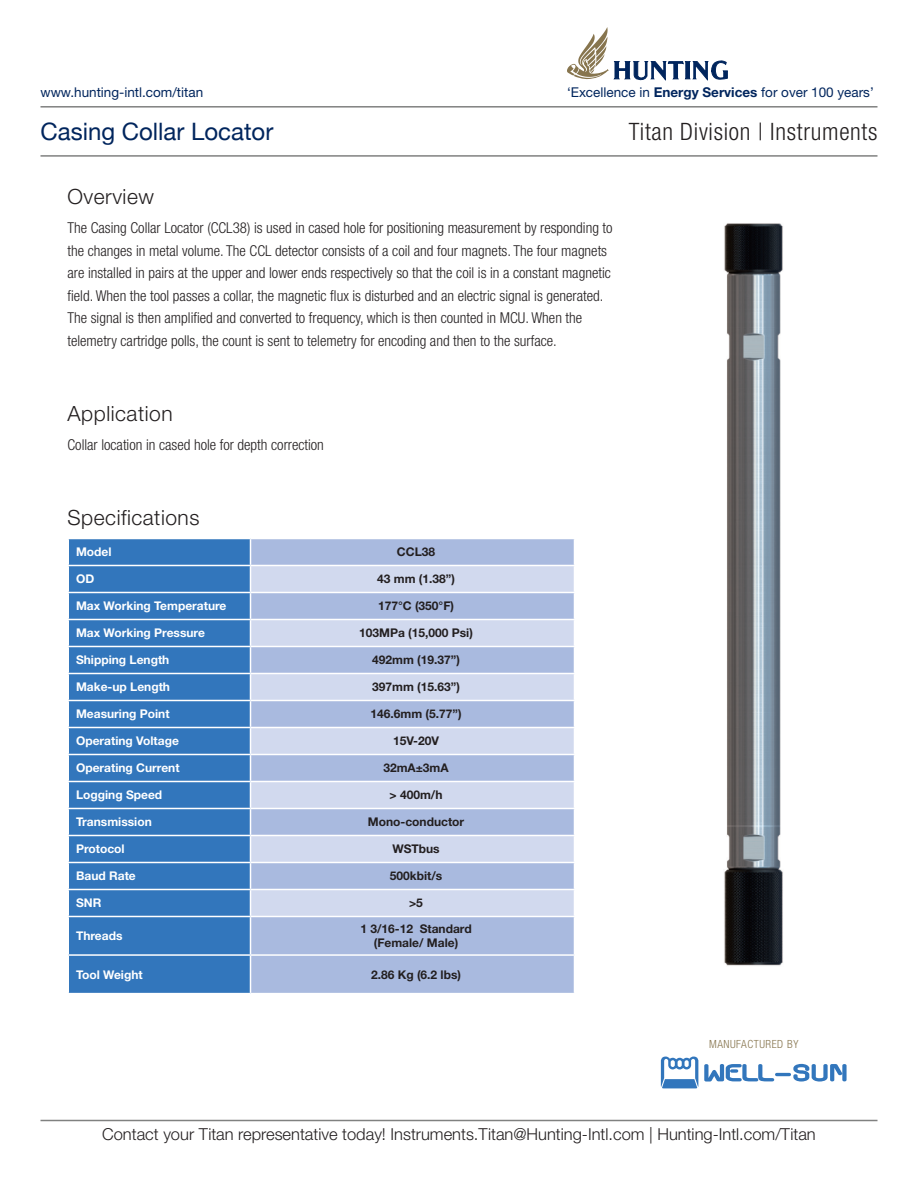
<style>
.page{position:relative;width:918px;height:1188px;background:#fff}
.page>*{position:absolute;margin:0;border:0;box-sizing:border-box;transform-origin:0 0}
.Division{font:300 condensed 24px "Helvetica Neue LT Std";letter-spacing:.03em;color:#231f20}
.t1{font:24px "Helvetica Neue";color:#00255d}
.Subhead{font:300 21px "Helvetica Neue LT Std";letter-spacing:.025em;color:#231f20}
.t2{font:300 16.5px "Helvetica Neue LT Std";color:#231f20}
.body_copy{font:300 condensed 15px/22.5px "Helvetica Neue LT Std";color:#231f20}
.t3{font:13.5px "Helvetica Neue LT Std";color:#00255d}
.table_copy_black{font:700 12px "Helvetica Neue LT Std";color:#231f20}
.table_copy_white{font:700 12px "Helvetica Neue LT Std";color:#fff}
.t4{font:300 condensed 11.25px "Helvetica Neue LT Std";letter-spacing:.05em;color:#87754e}
.s1{font-weight:700}
</style>
<div class="page">
<svg style="left:567px;top:27px;width:160px;height:53px"></svg>
<hr style="left:40px;top:106px;width:838px;height:2px;background:#808180">
<hr style="left:40px;top:155px;width:838px;height:2px;background:#808180">
<hr style="left:40px;top:1120px;width:838px;height:1px;background:#808180">
<img style="left:724px;top:223px;width:59px;height:743px">
<svg style="left:661px;top:1057px;width:186px;height:31px"></svg>
<svg style="left:69px;top:539px;width:181px;height:454px;background:#3578bd"></svg>
<div style="left:251px;top:539px;width:323px;height:454px;background:#a9badf"></div>
<svg style="left:251px;top:566px;width:323px;height:350px;background:#bfcbe7"></svg>
<hr style="left:68px;top:565px;width:182px;height:1px;background:#fff">
<hr style="left:250px;top:565px;width:325px;height:1px;background:#fff">
<hr style="left:68px;top:592px;width:182px;height:1px;background:#fff">
<hr style="left:250px;top:592px;width:325px;height:1px;background:#fff">
<hr style="left:68px;top:619px;width:182px;height:1px;background:#fff">
<hr style="left:250px;top:619px;width:325px;height:1px;background:#fff">
<hr style="left:68px;top:646px;width:182px;height:1px;background:#fff">
<hr style="left:250px;top:646px;width:325px;height:1px;background:#fff">
<hr style="left:68px;top:673px;width:182px;height:1px;background:#fff">
<hr style="left:250px;top:673px;width:325px;height:1px;background:#fff">
<hr style="left:68px;top:700px;width:182px;height:1px;background:#fff">
<hr style="left:250px;top:700px;width:325px;height:1px;background:#fff">
<hr style="left:68px;top:727px;width:182px;height:1px;background:#fff">
<hr style="left:250px;top:727px;width:325px;height:1px;background:#fff">
<hr style="left:68px;top:754px;width:182px;height:1px;background:#fff">
<hr style="left:250px;top:754px;width:325px;height:1px;background:#fff">
<hr style="left:68px;top:781px;width:182px;height:1px;background:#fff">
<hr style="left:250px;top:781px;width:325px;height:1px;background:#fff">
<hr style="left:68px;top:808px;width:182px;height:1px;background:#fff">
<hr style="left:250px;top:808px;width:325px;height:1px;background:#fff">
<hr style="left:68px;top:835px;width:182px;height:1px;background:#fff">
<hr style="left:250px;top:835px;width:325px;height:1px;background:#fff">
<hr style="left:68px;top:862px;width:182px;height:1px;background:#fff">
<hr style="left:250px;top:862px;width:325px;height:1px;background:#fff">
<hr style="left:68px;top:889px;width:182px;height:1px;background:#fff">
<svg style="left:68px;top:539px;width:1px;height:377px"></svg>
<hr style="left:250px;top:889px;width:325px;height:1px;background:#fff">
<svg style="left:250px;top:539px;width:1px;height:377px"></svg>
<hr style="left:68px;top:916px;width:182px;height:1px;background:#fff">
<hr style="left:250px;top:916px;width:325px;height:1px;background:#fff">
<hr style="left:68px;top:954px;width:182px;height:2px;background:#fff">
<hr style="left:250px;top:954px;width:325px;height:2px;background:#fff">
<p class="t3" style="left:40px;top:84px;width:164px">www.hunting-intl.com/titan</p>
<p class="t3" style="left:567px;top:84px;width:308px">‘Excellence in <span class="s1">Energy Services</span> for over 100 years’</p>
<p class="t1" style="left:40px;top:118px;width:234px">Casing Collar Locator</p>
<p class="Division" style="left:629px;top:118px;width:250px">Titan Division | Instruments</p>
<p class="Subhead" style="left:68px;top:184px;width:88px">Overview</p>
<p class="body_copy" style="left:68px;top:217px;width:547px">The Casing Collar Locator (CCL38) is used in cased hole for positioning measurement by responding to the changes in metal volume. The CCL detector consists of a coil and four magnets. The four magnets are installed in pairs at the upper and lower ends respectively so that the coil is in a constant magnetic field. When the tool passes a collar, the magnetic flux is disturbed and an electric signal is generated.<br>The signal is then amplified and converted to frequency, which is then counted in MCU. When the telemetry cartridge polls, the count is sent to telemetry for encoding and then to the surface.</p>
<p class="Subhead" style="left:68px;top:400px;width:107px">Application</p>
<p class="body_copy" style="left:68px;top:433px;width:258px">Collar location in cased hole for depth correction</p>
<p class="Subhead" style="left:68px;top:505px;width:134px">Specifications</p>
<p class="table_copy_white" style="left:76px;top:545px;width:37px">Model</p>
<p class="table_copy_black" style="left:397px;top:545px;width:40px">CCL38</p>
<p class="table_copy_white" style="left:76px;top:572px;width:20px">OD</p>
<p class="table_copy_black" style="left:377px;top:572px;width:79px">43 mm (1.38”)</p>
<p class="table_copy_white" style="left:76px;top:599px;width:152px">Max Working Temperature</p>
<p class="table_copy_black" style="left:378px;top:599px;width:78px">177°C (350°F)</p>
<p class="table_copy_white" style="left:76px;top:626px;width:130px">Max Working Pressure</p>
<p class="table_copy_black" style="left:359px;top:626px;width:115px">103MPa (15,000 Psi)</p>
<p class="table_copy_white" style="left:76px;top:653px;width:95px">Shipping Length</p>
<p class="table_copy_black" style="left:372px;top:653px;width:89px">492mm (19.37”)</p>
<p class="table_copy_white" style="left:76px;top:680px;width:96px">Make-up Length</p>
<p class="table_copy_black" style="left:372px;top:680px;width:89px">397mm (15.63”)</p>
<p class="table_copy_white" style="left:76px;top:707px;width:95px">Measuring Point</p>
<p class="table_copy_black" style="left:370px;top:707px;width:93px">146.6mm (5.77”)</p>
<p class="table_copy_white" style="left:76px;top:734px;width:104px">Operating Voltage</p>
<p class="table_copy_black" style="left:393px;top:734px;width:48px">15V-20V</p>
<p class="table_copy_white" style="left:76px;top:761px;width:105px">Operating Current</p>
<p class="table_copy_black" style="left:383px;top:761px;width:67px">32mA±3mA</p>
<p class="table_copy_white" style="left:76px;top:788px;width:88px">Logging Speed</p>
<p class="table_copy_black" style="left:390px;top:788px;width:54px">&gt; 400m/h</p>
<p class="table_copy_white" style="left:76px;top:815px;width:77px">Transmission</p>
<p class="table_copy_black" style="left:368px;top:815px;width:98px">Mono-conductor</p>
<p class="table_copy_white" style="left:76px;top:842px;width:50px">Protocol</p>
<p class="table_copy_black" style="left:392px;top:842px;width:49px">WSTbus</p>
<p class="table_copy_white" style="left:76px;top:869px;width:61px">Baud Rate</p>
<p class="table_copy_black" style="left:390px;top:869px;width:54px">500kbit/s</p>
<p class="table_copy_white" style="left:76px;top:896px;width:27px">SNR</p>
<p class="table_copy_black" style="left:409px;top:896px;width:15px">&gt;5</p>
<p class="table_copy_white" style="left:76px;top:928px;width:48px">Threads</p>
<p class="table_copy_black" style="left:360px;top:922px;width:113px">1 3/16-12 Standard</p>
<p class="table_copy_black" style="left:374px;top:935px;width:86px">(Female/ Male)</p>
<p class="table_copy_white" style="left:76px;top:967px;width:68px">Tool Weight</p>
<p class="table_copy_black" style="left:371px;top:967px;width:92px">2.86 Kg (6.2 lbs)</p>
<p class="t4" style="left:709px;top:1038px;width:91px">MANUFACTURED BY</p>
<p class="t2" style="left:102px;top:1124px;width:715px">Contact your Titan representative today! Instruments.Titan@Hunting-Intl.com | Hunting-Intl.com/Titan</p>
</div>
